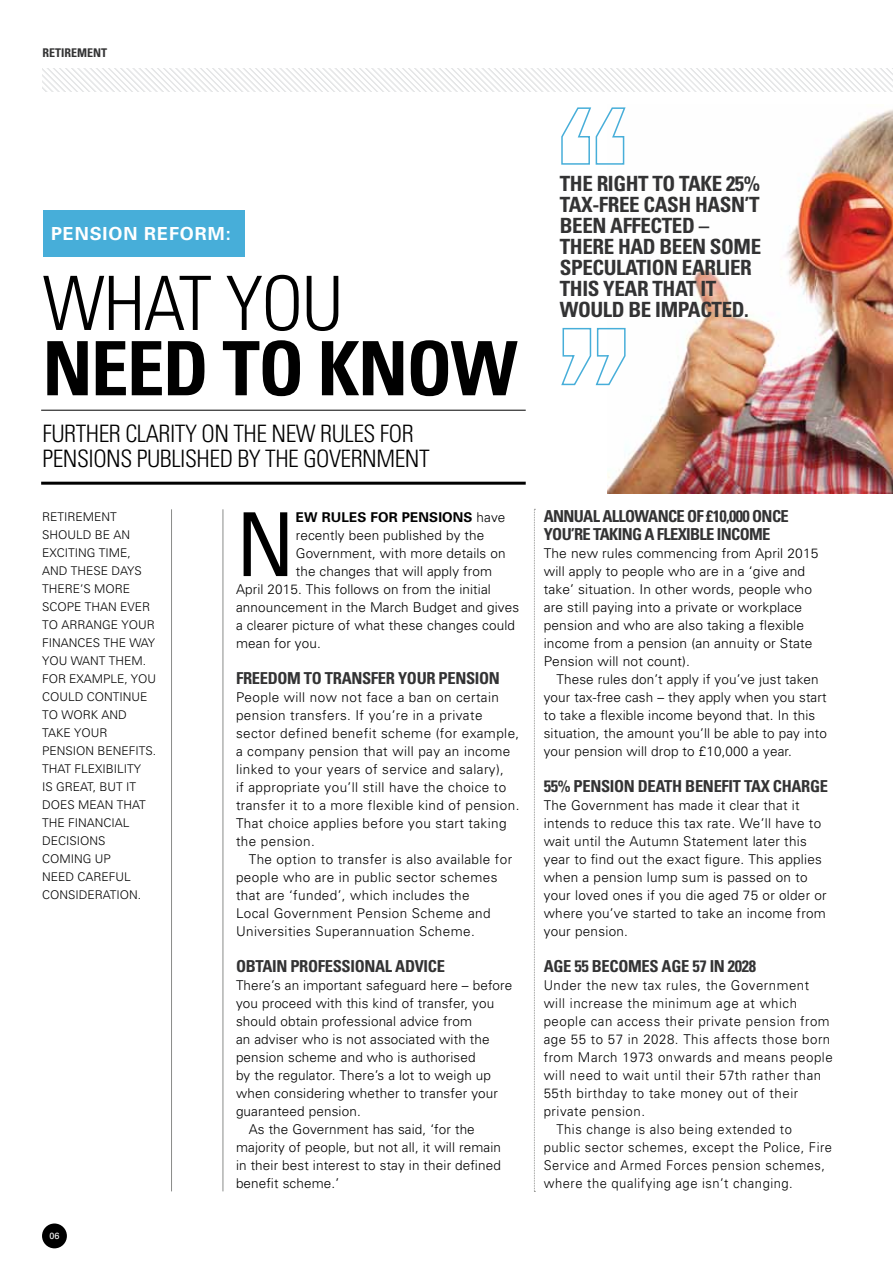
<style>
.page{position:relative;width:893px;height:1263px;background:#fff}
.page>*{position:absolute;margin:0;border:0;box-sizing:border-box;transform-origin:0 0}
.t1{font:condensed 88.35px "Univers";color:#000}
.t2{font:700 condensed 75px "Univers";letter-spacing:-.02em;color:#000}
.t3{font:300 condensed 75px "Univers";letter-spacing:-.02em;color:#000}
.t4{font:300 condensed 24px/25.5px "Univers";letter-spacing:-.02em;color:#000}
.t5{font:700 condensed 21px/21px "Univers";letter-spacing:-.02em;color:#333334}
.t6{font:700 18px "Univers";letter-spacing:.05em;color:#fff}
.t7{font:700 condensed 16.5px "Univers";letter-spacing:-.02em;color:#333334}
.t8{font:700 condensed 16.5px/18px "Univers";letter-spacing:-.04em;color:#333334}
.t9{font:300 13.5px/18px "Univers";letter-spacing:.02em;color:#000}
.t10{font:300 13.5px "Univers";letter-spacing:.04em;color:#000}
.t11{font:300 13.5px "Univers";letter-spacing:.04em;color:#000;scale:.96 1}
.t12{font:700 13.5px "Univers";letter-spacing:.01em;color:#000}
.t13{font:300 12px/18px "Univers";color:#000}
.t14{font:700 condensed 12px "Univers";color:#333334}
.t15{font:9px "Univers";color:#fff}
.s1{font-weight:300}
</style>
<div class="page">
<svg style="left:538px;top:68px;width:354px;height:24px"></svg>
<div style="left:42px;top:1223px;width:25px;height:25px;background:#000;border-radius:50%"></div>
<div style="left:43px;top:210px;width:201px;height:46px;background:#47aed9"></div>
<hr style="left:41px;top:410px;width:485px;height:1px;background:#000">
<hr style="left:41px;top:482px;width:485px;height:3px;background:#000">
<img style="left:608px;top:109px;width:284px;height:384px">
<svg style="left:534px;top:509px;width:1px;height:683px"></svg>
<hr style="left:223px;top:509px;width:1px;height:682px;background:#8a8b89">
<hr style="left:171px;top:509px;width:1px;height:682px;background:#8a8b89">
<svg style="left:561px;top:107px;width:66px;height:58px"></svg>
<svg style="left:561px;top:327px;width:65px;height:59px"></svg>
<p class="t14" style="left:43px;top:45px;width:66px">RETIREMENT</p>
<h3 class="t6" style="left:51px;top:222px;width:181px">PENSION REFORM:</h3>
<h2 class="t3" style="left:43px;top:258px;width:302px">WHAT YOU</h2>
<h2 class="t2" style="left:43px;top:323px;width:476px">NEED TO KNOW</h2>
<h3 class="t4" style="left:43px;top:420px;width:389px">FURTHER CLARITY ON THE NEW RULES FOR<br>PENSIONS PUBLISHED BY THE GOVERNMENT</h3>
<p class="t13" style="left:42px;top:508px;width:116px">RETIREMENT<br>SHOULD BE AN<br>EXCITING TIME,<br>AND THESE DAYS<br>THERE’S MORE<br>SCOPE THAN EVER<br>TO ARRANGE YOUR<br>FINANCES THE WAY<br>YOU WANT THEM.<br>FOR EXAMPLE, YOU<br>COULD CONTINUE<br>TO WORK AND<br>TAKE YOUR<br>PENSION BENEFITS.<br>THAT FLEXIBILITY<br>IS GREAT, BUT IT<br>DOES MEAN THAT<br>THE FINANCIAL<br>DECISIONS<br>COMING UP<br>NEED CAREFUL<br>CONSIDERATION.</p>
<p class="t15" style="left:49px;top:1230px;width:12px">06</p>
<h1 class="t1" style="left:236px;top:489px;width:60px">N</h1>
<p class="t12" style="left:296px;top:509px;width:211px">EW RULES FOR PENSIONS <span class="s1">have</span></p>
<p class="t9" style="left:296px;top:526px;width:190px">recently been published by the</p>
<p class="t9" style="left:296px;top:544px;width:211px">Government, with more details on</p>
<p class="t9" style="left:296px;top:562px;width:198px">the changes that will apply from</p>
<p class="t9" style="left:236px;top:580px;width:256px">April 2015. This follows on from the initial</p>
<p class="t9" style="left:236px;top:598px;width:285px">announcement in the March Budget and gives</p>
<p class="t9" style="left:236px;top:616px;width:281px">a clearer picture of what these changes could</p>
<p class="t9" style="left:236px;top:634px;width:86px">mean for you.</p>
<p class="t7" style="left:236px;top:668px;width:265px">FREEDOM TO TRANSFER YOUR PENSION</p>
<p class="t9" style="left:236px;top:688px;width:285px">People will now not face a ban on certain pension transfers. If you’re in a private sector defined benefit scheme (for example, a company pension that will pay an income linked to your years of service and salary),<br>if appropriate you’ll still have the choice to transfer it to a more flexible kind of pension.<br>That choice applies before you start taking the pension.</p>
<p class="t9" style="left:236px;top:850px;width:278px;text-indent:13px">The option to transfer is also available for people who are in public sector schemes that are ‘funded’, which includes the<br>Local Government Pension Scheme and Universities Superannuation Scheme.</p>
<p class="t7" style="left:236px;top:956px;width:210px">OBTAIN PROFESSIONAL ADVICE</p>
<p class="t9" style="left:236px;top:976px;width:278px">There’s an important safeguard here – before</p>
<p class="t9" style="left:236px;top:994px;width:260px">you proceed with this kind of transfer, you</p>
<p class="t9" style="left:236px;top:1012px;width:238px">should obtain professional advice from</p>
<p class="t9" style="left:236px;top:1030px;width:255px">an adviser who is not associated with the</p>
<p class="t9" style="left:236px;top:1048px;width:241px">pension scheme and who is authorised</p>
<p class="t9" style="left:236px;top:1066px;width:257px">by the regulator. There’s a lot to weigh up</p>
<p class="t9" style="left:236px;top:1084px;width:263px">when considering whether to transfer your</p>
<p class="t9" style="left:236px;top:1102px;width:126px">guaranteed pension.</p>
<p class="t9" style="left:249px;top:1120px;width:228px">As the Government has said, ‘for the</p>
<p class="t9" style="left:236px;top:1138px;width:267px">majority of people, but not all, it will remain</p>
<p class="t9" style="left:236px;top:1156px;width:266px">in their best interest to stay in their defined</p>
<p class="t9" style="left:236px;top:1174px;width:105px">benefit scheme.’</p>
<h3 class="t5" style="left:560px;top:172px;width:203px">THE RIGHT TO TAKE 25%<br>TAX-FREE CASH HASN’T<br>BEEN AFFECTED –<br>THERE HAD BEEN SOME<br>SPECULATION EARLIER<br>THIS YEAR THAT IT<br>WOULD BE IMPACTED.</h3>
<p class="t8" style="left:544px;top:507px;width:247px">ANNUAL ALLOWANCE OF £10,000 ONCE<br>YOU’RE TAKING A FLEXIBLE INCOME</p>
<p class="t9" style="left:544px;top:544px;width:276px">The new rules commencing from April 2015 will apply to people who are in a ‘give and take’ situation. In other words, people who are still paying into a private or workplace pension and who are also taking a flexible income from a pension (an annuity or State Pension will not count).</p>
<p class="t9" style="left:544px;top:670px;width:285px;text-indent:13px">These rules don’t apply if you’ve just taken your tax-free cash – they apply when you start to take a flexible income beyond that. In this situation, the amount you’ll be able to pay into your pension will drop to £10,000 a year.</p>
<p class="t7" style="left:544px;top:776px;width:286px">55% PENSION DEATH BENEFIT TAX CHARGE</p>
<p class="t9" style="left:544px;top:796px;width:285px">The Government has made it clear that it intends to reduce this tax rate. We’ll have to wait until the Autumn Statement later this year to find out the exact figure. This applies when a pension lump sum is passed on to your loved ones if you die aged 75 or older or where you’ve started to take an income from your pension.</p>
<p class="t7" style="left:544px;top:956px;width:214px">AGE 55 BECOMES AGE 57 IN 2028</p>
<p class="t11" style="left:544px;top:977px;width:278px">Under the new tax rules, the Government</p>
<p class="t10" style="left:544px;top:995px;width:255px">will increase the minimum age at which</p>
<p class="t10" style="left:544px;top:1013px;width:287px">people can access their private pension from</p>
<p class="t10" style="left:544px;top:1031px;width:288px">age 55 to 57 in 2028. This affects those born</p>
<p class="t10" style="left:544px;top:1049px;width:291px">from March 1973 onwards and means people</p>
<p class="t10" style="left:544px;top:1067px;width:279px">will need to wait until their 57th rather than</p>
<p class="t10" style="left:544px;top:1085px;width:256px">55th birthday to take money out of their</p>
<p class="t10" style="left:544px;top:1103px;width:103px">private pension.</p>
<p class="t11" style="left:556px;top:1121px;width:247px">This change is also being extended to</p>
<p class="t11" style="left:544px;top:1139px;width:302px">public sector schemes, except the Police, Fire</p>
<p class="t11" style="left:544px;top:1157px;width:295px">Service and Armed Forces pension schemes,</p>
<p class="t11" style="left:544px;top:1175px;width:261px">where the qualifying age isn’t changing.</p>
</div>
